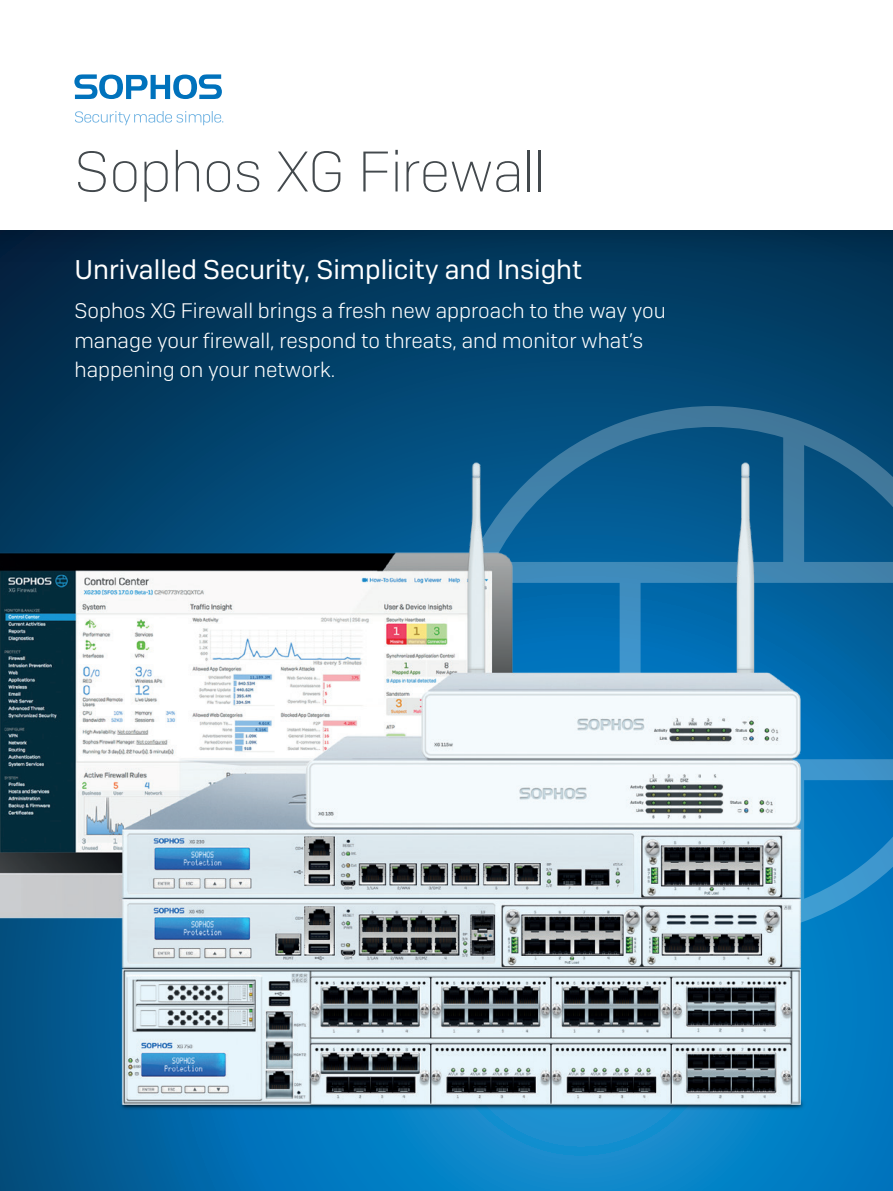
<style>
.page{position:relative;width:893px;height:1191px;background:#fff}
.page>*{position:absolute;margin:0;border:0;box-sizing:border-box;transform-origin:0 0}
.Title_2{font:200 57px "Sophos Sans";letter-spacing:-.015em;color:#43494d}
.Intro_subheading{font:27px "Sophos Sans";color:#fff}
.Intro_copy{font:300 21px/29.2px "Sophos Sans";color:#fff}
</style>
<div class="page">
<svg style="left:74px;top:74px;width:148px;height:25px"></svg>
<svg style="left:75px;top:111px;width:148px;height:14px"></svg>
<div style="left:0;top:229px;width:893px;height:962px;background:#231f20;opacity:.3"></div>
<svg style="left:852px;top:406px;width:41px;height:531px;background:#0c68a3"></svg>
<img style="left:0;top:405px;width:852px;height:780px">
<p class="Title_2" style="left:74px;top:138px;width:473px">Sophos XG Firewall</p>
<p class="Intro_subheading" style="left:74px;top:254px;width:509px">Unrivalled Security, Simplicity and Insight</p>
<p class="Intro_copy" style="left:74px;top:296px;width:593px">Sophos XG Firewall brings a fresh new approach to the way you manage your firewall, respond to threats, and monitor what’s happening on your network.</p>
</div>
